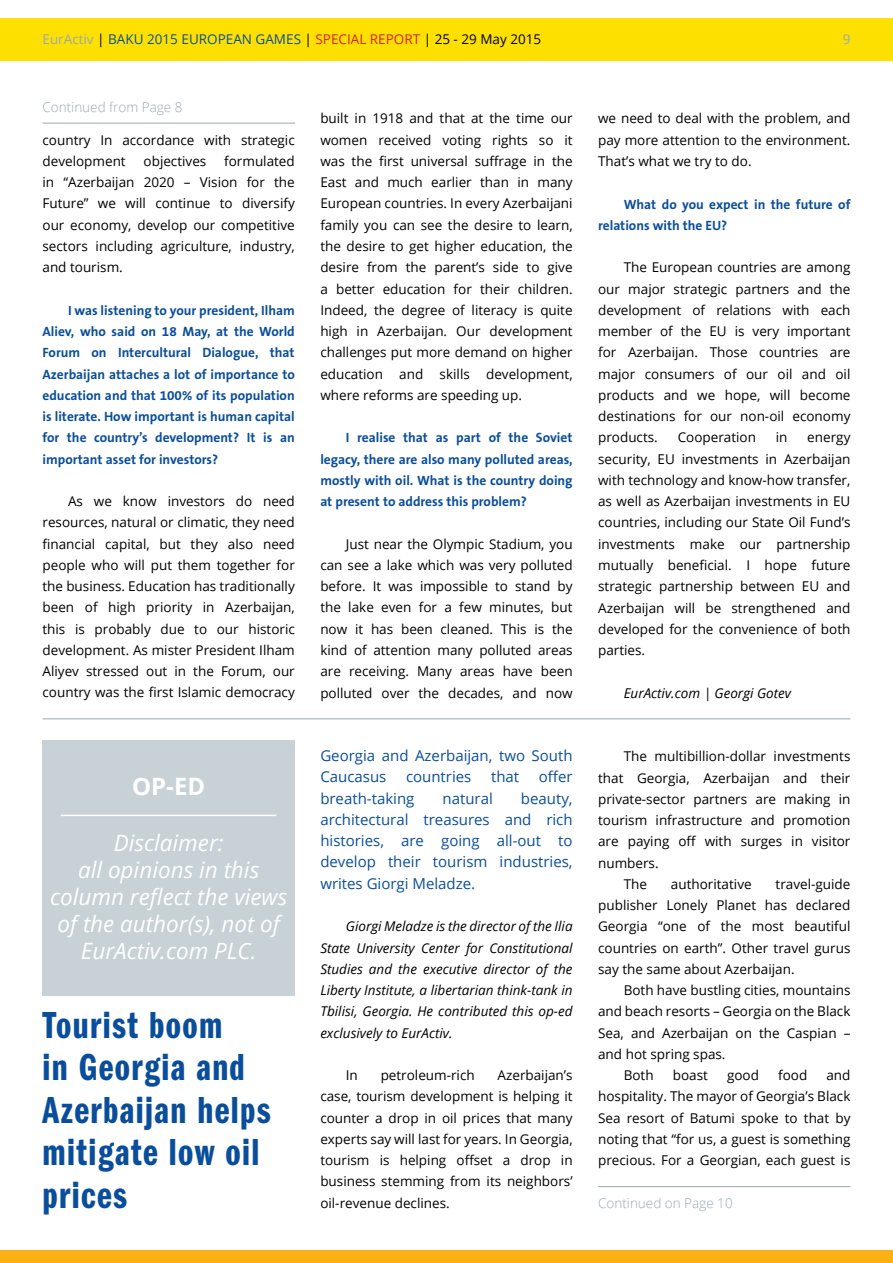
<style>
.page{position:relative;width:893px;height:1263px;background:#fff}
.page>*{position:absolute;margin:0;border:0;box-sizing:border-box;transform-origin:0 0}
.t1{font:39px/42.5px "ITC Franklin Gothic Std Dm Cp";letter-spacing:.035em;color:#0a4e9b}
.t2{font:700 24px "Open Sans";color:#fff}
.t3{font:italic 22.5px/27px "Open Sans";color:#fff;text-align:center}
.t4{font:15px/21.3px "Open Sans";color:#0a4e9b}
.t5{font:13.5px/21.3px "Open Sans";color:#000;text-align:justify}
.t6{font:700 13.5px/21.3px "The Sans B7";color:#0a4e9b;text-align:justify}
.t7{font:italic 13.5px/21.3px "Open Sans";color:#000;text-align:justify}
.t8{font:13.5px "Open Sans";color:#0a4e9b}
.t9{font:300 13.5px "Open Sans";color:#9aa9b1}
.t10{font:13.5px "Open Sans";color:#9aa9b1}
.s1{color:#9aa9b1}
.s2{color:#000}
.s3{color:#d2232a}
</style>
<div class="page">
<div style="left:0;top:18px;width:893px;height:42px;background:#fee000"></div>
<div style="left:0;top:1250px;width:893px;height:13px;background:#fcaf17"></div>
<hr style="left:43px;top:123px;width:252px;height:1px;background:#9aa9b1">
<hr style="left:598px;top:1186px;width:252px;height:1px;background:#9aa9b1">
<div style="left:43px;top:740px;width:252px;height:255px;background:#c7d1d6"></div>
<hr style="left:61px;top:815px;width:215px;height:1px;background:#fff">
<hr style="left:43px;top:719px;width:807px;height:1px;background:#9aa9b1">
<p class="t8" style="left:43px;top:30px;width:500px"><span class="s1">EurActiv</span> <span class="s2">|</span> BAKU 2015 EUROPEAN GAMES <span class="s2">|</span> <span class="s3">SPECIAL REPORT</span> <span class="s2">| 25 - 29 May 2015</span></p>
<p class="t10" style="left:843px;top:30px;width:9px">9</p>
<p class="t9" style="left:43px;top:98px;width:142px">Continued from Page 8</p>
<p class="t5" style="left:43px;top:129px;width:254px">country In accordance with strategic development</p>
<p class="t5" style="left:43px;top:150px;width:254px;text-indent:182px">formulated in “Azerbaijan 2020 – Vision for the Future” we will continue to diversify our economy, develop our competitive sectors including agriculture, industry, and tourism.</p>
<p class="t6" style="left:43px;top:300px;width:254px;text-indent:26px">I was listening to your president, Ilham Aliev, who said on 18 May, at the World Forum on Intercultural Dialogue, that Azerbaijan attaches a lot of importance to education and that 100% of its population is literate. How important is human capital for the country’s development? It is an important asset for investors?</p>
<p class="t5" style="left:43px;top:490px;width:254px;text-indent:26px">As we know investors do need resources, natural or climatic, they need financial capital, but they also need people who will put them together for the business. Education has traditionally been of high priority in Azerbaijan, this is probably due to our historic development. As mister President Ilham Aliyev stressed out in the Forum, our country was the first Islamic democracy</p>
<p class="t5" style="left:144px;top:150px;width:64px">objectives</p>
<h2 class="t2" style="left:132px;top:769px;width:75px">OP-ED</h2>
<h3 class="t3" style="left:50px;top:828px;width:239px">Disclaimer:<br>all opinions in this column reflect the views of the author(s), not of<br>EurActiv.com PLC.</h3>
<h1 class="t1" style="left:43px;top:1004px;width:230px">Tourist boom<br>in Georgia and<br>Azerbaijan helps mitigate low oil prices</h1>
<p class="t5" style="left:320px;top:107px;width:254px">built in 1918 and that at the time our women received voting rights so it was the first universal suffrage in the East and much earlier than in many European countries. In every Azerbaijani family you can see the desire to learn, the desire to get higher education, the desire from the parent’s side to give a better education for their children.<br>Indeed, the degree of literacy is quite high in Azerbaijan. Our development challenges put more demand on higher education and skills development, where reforms are speeding up.</p>
<p class="t6" style="left:320px;top:428px;width:254px;text-indent:26px">I realise that as part of the Soviet legacy, there are also many polluted areas, mostly with oil. What is the country doing at present to address this problem?</p>
<p class="t5" style="left:320px;top:533px;width:254px;text-indent:26px">Just near the Olympic Stadium, you can see a lake which was very polluted before. It was impossible to stand by the lake even for a few minutes, but now it has been cleaned. This is the kind of attention many polluted areas are receiving. Many areas have been polluted over the decades, and now</p>
<p class="t4" style="left:320px;top:745px;width:254px">Georgia and Azerbaijan, two South<br>Caucasus</p>
<p class="t4" style="left:406px;top:766px;width:67px">countries</p>
<p class="t4" style="left:491px;top:766px;width:30px">that</p>
<p class="t4" style="left:539px;top:766px;width:35px">offer</p>
<p class="t4" style="left:320px;top:787px;width:96px">breath-taking</p>
<p class="t4" style="left:443px;top:787px;width:52px">natural</p>
<p class="t4" style="left:320px;top:787px;width:254px;text-align:justify;text-indent:201px">beauty, architectural treasures and rich histories, are going all-out to develop their tourism industries, writes Giorgi Meladze.</p>
<p class="t7" style="left:320px;top:915px;width:254px;text-indent:26px">Giorgi Meladze is the director of the Ilia State University Center for Constitutional Studies and the executive director of the Liberty Institute, a libertarian think-tank in Tbilisi, Georgia. He contributed this op-ed exclusively to EurActiv.</p>
<p class="t5" style="left:346px;top:1064px;width:14px">In</p>
<p class="t5" style="left:381px;top:1064px;width:96px">petroleum-rich</p>
<p class="t5" style="left:320px;top:1064px;width:254px;text-indent:177px">Azerbaijan’s case, tourism development is helping it counter a drop in oil prices that many experts say will last for years. In Georgia, tourism is helping offset a drop in business stemming from its neighbors’ oil-revenue declines.</p>
<p class="t5" style="left:598px;top:108px;width:254px">we need to deal with the problem, and pay more attention to the environment.<br>That’s what we try to do.</p>
<p class="t6" style="left:598px;top:194px;width:254px;text-indent:26px">What do you expect in the future of relations with the EU?</p>
<p class="t5" style="left:598px;top:256px;width:254px;text-indent:26px">The European countries are among our major strategic partners and the development of relations with each member of the EU is very important for Azerbaijan. Those countries are major consumers of our oil and oil products and we hope, will become destinations for our non-oil economy products.</p>
<p class="t5" style="left:678px;top:426px;width:80px">Cooperation</p>
<p class="t5" style="left:776px;top:426px;width:13px">in</p>
<p class="t5" style="left:598px;top:426px;width:254px;text-indent:209px">energy security, EU investments in Azerbaijan with technology and know-how transfer, as well as Azerbaijan investments in EU countries, including our State Oil Fund’s investments make our partnership mutually beneficial. I hope future strategic partnership between EU and Azerbaijan will be strengthened and developed for the convenience of both parties.</p>
<p class="t7" style="left:624px;top:682px;width:169px">EurActiv.com | Georgi Gotev</p>
<p class="t5" style="left:624px;top:745px;width:228px">The multibillion-dollar investments</p>
<p class="t5" style="left:598px;top:767px;width:254px">that Georgia, Azerbaijan and their</p>
<p class="t5" style="left:598px;top:788px;width:254px">private-sector partners are making in</p>
<p class="t5" style="left:598px;top:809px;width:254px">tourism infrastructure and promotion</p>
<p class="t5" style="left:598px;top:830px;width:254px">are paying off with surges in visitor</p>
<p class="t5" style="left:598px;top:852px;width:62px">numbers.</p>
<p class="t5" style="left:624px;top:873px;width:25px">The</p>
<p class="t5" style="left:671px;top:873px;width:82px">authoritative</p>
<p class="t5" style="left:598px;top:873px;width:254px;text-indent:177px">travel-guide publisher Lonely Planet has declared Georgia “one of the most beautiful countries on earth”. Other travel gurus say the same about Azerbaijan.</p>
<p class="t5" style="left:624px;top:979px;width:228px">Both have bustling cities, mountains</p>
<p class="t5" style="left:598px;top:1000px;width:254px">and beach resorts – Georgia on the Black</p>
<p class="t5" style="left:598px;top:1022px;width:254px">Sea, and Azerbaijan on the Caspian –</p>
<p class="t5" style="left:598px;top:1043px;width:129px">and hot spring spas.</p>
<p class="t5" style="left:624px;top:1064px;width:31px">Both</p>
<p class="t5" style="left:673px;top:1064px;width:37px">boast</p>
<p class="t5" style="left:727px;top:1064px;width:33px">good</p>
<p class="t5" style="left:778px;top:1064px;width:31px">food</p>
<p class="t5" style="left:598px;top:1064px;width:254px;text-indent:228px">and hospitality. The mayor of Georgia’s Black Sea resort of Batumi spoke to that by noting that “for us, a guest is something precious. For a Georgian, each guest is</p>
<p class="t9" style="left:598px;top:1193px;width:136px">Continued on Page 10</p>
</div>
